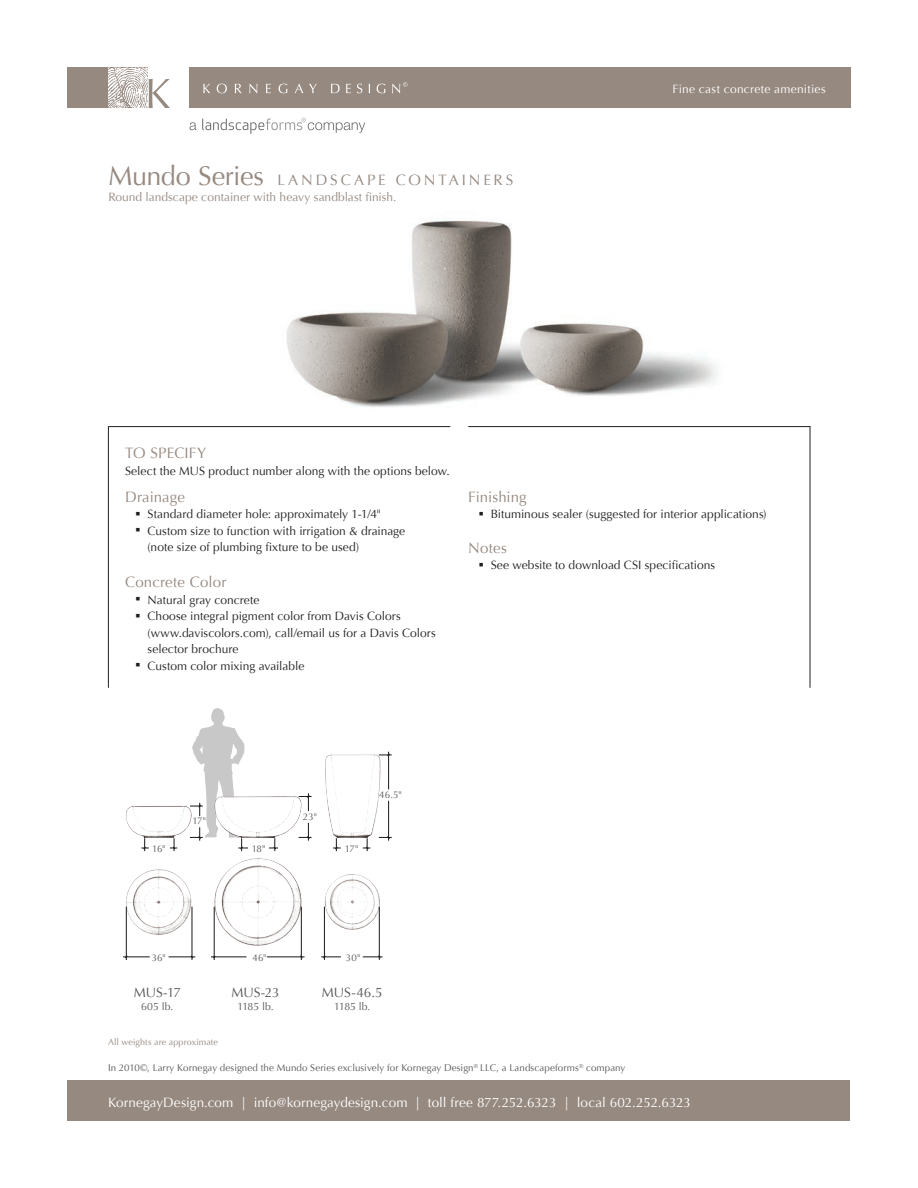
<style>
.page{position:relative;width:918px;height:1188px;background:#fff}
.page>*{position:absolute;margin:0;border:0;box-sizing:border-box;transform-origin:0 0}
.t1{font:15px "Optima";letter-spacing:.015em;color:#968980}
.t2{font:15px "Optima";letter-spacing:.19em;color:#968980}
.t3{font:13.5px "Optima";color:#fff}
.t4{font:13.5px "Optima";letter-spacing:-.015em;color:#57585a}
.t5{font:12px/16.5px "Optima";color:#231f20}
.t6{font:12px "Optima";letter-spacing:.005em;color:#968980}
.t7{font:12px "Optima";letter-spacing:.025em;color:#fff}
.t8{font:10.5px "Optima";letter-spacing:-.005em;color:#57585a}
.t9{font:9.75px "Optima";letter-spacing:.01em;color:#57585a}
.t10{font:9px "Optima";letter-spacing:.01em;color:#968980}
.s1{font-size:27px}
</style>
<div class="page">
<img style="left:287px;top:220px;width:431px;height:188px">
<div style="left:189px;top:68px;width:661px;height:40px;background:#968980"></div>
<div style="left:68px;top:68px;width:80px;height:40px;background:#968980"></div>
<div style="left:68px;top:1080px;width:782px;height:40px;background:#968980"></div>
<hr style="left:108px;top:426px;width:342px;height:1px;background:#231f20">
<hr style="left:108px;top:426px;width:1px;height:262px;background:#231f20">
<hr style="left:810px;top:426px;width:1px;height:262px;background:#231f20">
<hr style="left:468px;top:426px;width:342px;height:1px;background:#231f20">
<svg style="left:123px;top:708px;width:269px;height:252px"></svg>
<svg style="left:108px;top:68px;width:62px;height:40px"></svg>
<svg style="left:203px;top:84px;width:7px;height:9px"></svg>
<svg style="left:217px;top:84px;width:10px;height:9px"></svg>
<svg style="left:235px;top:84px;width:7px;height:9px"></svg>
<svg style="left:249px;top:84px;width:8px;height:9px"></svg>
<svg style="left:266px;top:84px;width:5px;height:9px"></svg>
<svg style="left:279px;top:84px;width:8px;height:9px"></svg>
<svg style="left:295px;top:84px;width:8px;height:9px"></svg>
<svg style="left:309px;top:84px;width:8px;height:9px"></svg>
<svg style="left:331px;top:84px;width:9px;height:9px"></svg>
<svg style="left:346px;top:84px;width:5px;height:9px"></svg>
<svg style="left:357px;top:84px;width:5px;height:9px"></svg>
<svg style="left:377px;top:84px;width:8px;height:9px"></svg>
<svg style="left:392px;top:82px;width:16px;height:11px"></svg>
<svg style="left:190px;top:122px;width:6px;height:8px"></svg>
<svg style="left:202px;top:118px;width:163px;height:16px"></svg>
<p class="t2" style="left:108px;top:171px;width:407px"><span class="s1">Mundo Series</span> LANDSCAPE CONTAINERS</p>
<p class="t6" style="left:108px;top:190px;width:290px">Round landscape container with heavy sandblast finish.</p>
<p class="t1" style="left:125px;top:444px;width:83px">TO SPECIFY</p>
<p class="t5" style="left:125px;top:463px;width:326px">Select the MUS product number along with the options below.</p>
<p class="t7" style="left:673px;top:82px;width:155px">Fine cast concrete amenities</p>
<p class="t1" style="left:125px;top:488px;width:61px">Drainage</p>
<p class="t5" style="left:136px;top:506px;width:247px">○ Standard diameter hole: approximately 1-1/4"</p>
<p class="t5" style="left:148px;top:523px;width:259px;text-indent:-12px">○ Custom size to function with irrigation &amp; drainage (note size of plumbing fixture to be used)</p>
<p class="t1" style="left:125px;top:574px;width:103px">Concrete Color</p>
<p class="t5" style="left:136px;top:592px;width:125px">○ Natural gray concrete</p>
<p class="t5" style="left:148px;top:608px;width:290px;text-indent:-12px">○ Choose integral pigment color from Davis Colors (www.daviscolors.com), call/email us for a Davis Colors selector brochure</p>
<p class="t5" style="left:136px;top:658px;width:170px">○ Custom color mixing available</p>
<p class="t1" style="left:468px;top:488px;width:60px">Finishing</p>
<p class="t5" style="left:479px;top:506px;width:289px">○ Bituminous sealer (suggested for interior applications)</p>
<p class="t1" style="left:468px;top:539px;width:40px">Notes</p>
<p class="t5" style="left:479px;top:557px;width:238px">○ See website to download CSI specifications</p>
<p class="t9" style="left:152px;top:843px;width:15px">16"</p>
<p class="t9" style="left:192px;top:815px;width:15px">17"</p>
<p class="t9" style="left:252px;top:843px;width:15px">18"</p>
<p class="t9" style="left:303px;top:811px;width:15px">23"</p>
<p class="t9" style="left:345px;top:843px;width:15px">17"</p>
<p class="t9" style="left:379px;top:789px;width:24px">46.5"</p>
<p class="t9" style="left:152px;top:952px;width:15px">36"</p>
<p class="t4" style="left:134px;top:985px;width:49px">MUS-17</p>
<p class="t8" style="left:141px;top:1000px;width:34px">605 lb.</p>
<p class="t9" style="left:253px;top:952px;width:15px">46"</p>
<p class="t4" style="left:231px;top:985px;width:50px">MUS-23</p>
<p class="t8" style="left:237px;top:1000px;width:38px">1185 lb.</p>
<p class="t9" style="left:346px;top:952px;width:16px">30"</p>
<p class="t4" style="left:322px;top:985px;width:62px">MUS-46.5</p>
<p class="t8" style="left:334px;top:1000px;width:38px">1185 lb.</p>
<p class="t10" style="left:108px;top:1037px;width:112px">All weights are approximate</p>
<p class="t9" style="left:108px;top:1062px;width:519px">In 2010©, Larry Kornegay designed the Mundo Series exclusively for Kornegay Design<sup>®</sup> LLC, a Landscapeforms<sup>®</sup> company</p>
<p class="t3" style="left:108px;top:1095px;width:585px">KornegayDesign.com | info@kornegaydesign.com | toll free 877.252.6323 | local 602.252.6323</p>
</div>
